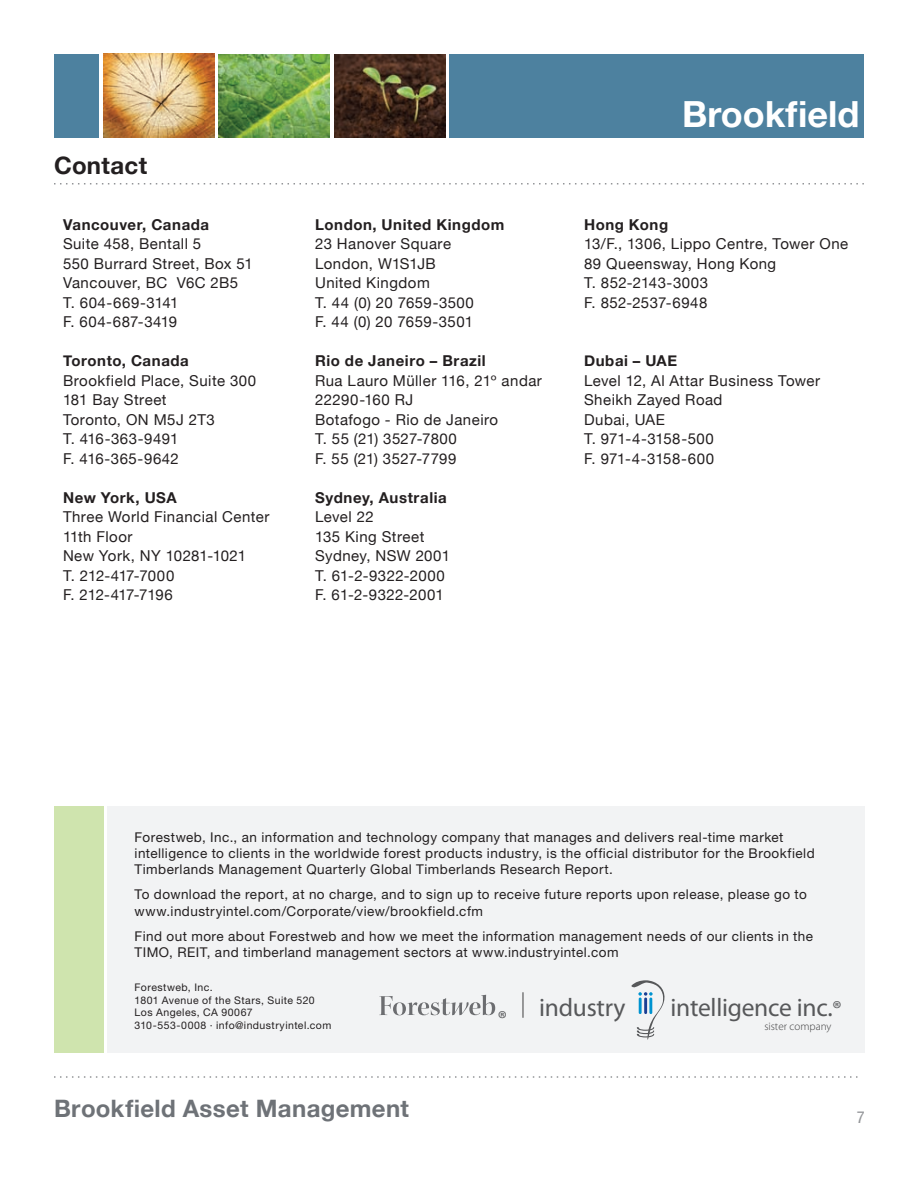
<style>
.page{position:relative;width:918px;height:1188px;background:#fff}
.page>*{position:absolute;margin:0;border:0;box-sizing:border-box;transform-origin:0 0}
.t1{font:700 36px "Helvetica Neue";color:#fff}
.t2{font:25.5px "Myriad Pro";letter-spacing:-.01em;color:#57585a}
.t3{font:700 24px "Helvetica Neue";letter-spacing:.015em;color:#6e7277}
.t4{font:700 24px "Helvetica Neue";letter-spacing:.01em;color:#231f20}
.t5{font:21.9px "Myriad Pro";color:#57585a}
.t6{font:condensed 16.5px "Helvetica Neue LT Std";color:#939598}
.t7{font:15px/19.5px "Helvetica Neue";letter-spacing:.03em;color:#231f20}
.t8{font:700 15px "Helvetica Neue";letter-spacing:.035em;color:#231f20}
.t9{font:13.5px/16.2px "Helvetica Neue LT Std";letter-spacing:.035em;color:#231f20}
.t10{font:300 11.1px "Myriad Pro";color:#3e3e3f}
.t11{font:10.5px/12.6px "Helvetica Neue LT Std";letter-spacing:.045em;color:#231f20}
.s1{font-size:21.9px}
</style>
<div class="page">
<svg style="left:54px;top:1076px;width:804px;height:2px"></svg>
<div style="left:450px;top:54px;width:414px;height:84px;background:#4d819f"></div>
<img style="left:103px;top:54px;width:112px;height:84px">
<img style="left:334px;top:54px;width:112px;height:84px">
<img style="left:219px;top:54px;width:111px;height:84px">
<div style="left:54px;top:54px;width:45px;height:84px;background:#4d819f"></div>
<div style="left:107px;top:806px;width:758px;height:247px;background:#f2f3f4"></div>
<div style="left:55px;top:806px;width:49px;height:247px;background:#cfe4ae"></div>
<svg style="left:631px;top:980px;width:34px;height:60px"></svg>
<svg style="left:379px;top:995px;width:116px;height:20px"></svg>
<svg style="left:523px;top:992px;width:1px;height:26px"></svg>
<svg style="left:54px;top:183px;width:810px;height:2px"></svg>
<h3 class="t4" style="left:54px;top:150px;width:95px">Contact</h3>
<p class="t8" style="left:63px;top:215px;width:148px">Vancouver, Canada</p>
<p class="t7" style="left:63px;top:234px;width:191px">Suite 458, Bentall 5<br>550 Burrard Street, Box 51<br>Vancouver, BC V6C 2B5<br>T. 604-669-3141<br>F. 604-687-3419</p>
<p class="t8" style="left:63px;top:352px;width:127px">Toronto, Canada</p>
<p class="t7" style="left:63px;top:370px;width:195px">Brookfield Place, Suite 300<br>181 Bay Street<br>Toronto, ON M5J 2T3<br>T. 416-363-9491<br>F. 416-365-9642</p>
<p class="t8" style="left:63px;top:488px;width:115px">New York, USA</p>
<p class="t7" style="left:63px;top:507px;width:208px">Three World Financial Center<br>11th Floor<br>New York, NY 10281-1021<br>T. 212-417-7000<br>F. 212-417-7196</p>
<p class="t8" style="left:315px;top:215px;width:191px">London, United Kingdom</p>
<p class="t7" style="left:315px;top:234px;width:160px">23 Hanover Square<br>London, W1S1JB<br>United Kingdom<br>T. 44 (0) 20 7659-3500<br>F. 44 (0) 20 7659-3501</p>
<p class="t8" style="left:315px;top:352px;width:172px">Rio de Janeiro – Brazil</p>
<p class="t7" style="left:315px;top:370px;width:228px">Rua Lauro Müller 116, 21º andar<br>22290-160 RJ<br>Botafogo - Rio de Janeiro<br>T. 55 (21) 3527-7800<br>F. 55 (21) 3527-7799</p>
<p class="t8" style="left:315px;top:488px;width:133px">Sydney, Australia</p>
<p class="t7" style="left:315px;top:507px;width:136px">Level 22<br>135 King Street<br>Sydney, NSW 2001<br>T. 61-2-9322-2000<br>F. 61-2-9322-2001</p>
<h1 class="t1" style="left:682px;top:92px;width:179px">Brookfield</h1>
<p class="t8" style="left:584px;top:215px;width:86px">Hong Kong</p>
<p class="t7" style="left:584px;top:234px;width:266px">13/F., 1306, Lippo Centre, Tower One<br>89 Queensway, Hong Kong<br>T. 852-2143-3003<br>F. 852-2537-6948</p>
<p class="t8" style="left:584px;top:352px;width:95px">Dubai – UAE</p>
<p class="t7" style="left:584px;top:370px;width:237px">Level 12, Al Attar Business Tower<br>Sheikh Zayed Road<br>Dubai, UAE<br>T. 971-4-3158-500<br>F. 971-4-3158-600</p>
<p class="t9" style="left:135px;top:829px;width:682px">Forestweb, Inc., an information and technology company that manages and delivers real-time market intelligence to clients in the worldwide forest products industry, is the official distributor for the Brookfield<br>Timberlands Management Quarterly Global Timberlands Research Report.</p>
<p class="t9" style="left:135px;top:886px;width:674px">To download the report, at no charge, and to sign up to receive future reports upon release, please go to www.industryintel.com/Corporate/view/brookfield.cfm</p>
<p class="t9" style="left:135px;top:928px;width:680px">Find out more about Forestweb and how we meet the information management needs of our clients in the<br>TIMO, REIT, and timberland management sectors at www.industryintel.com</p>
<p class="t11" style="left:135px;top:981px;width:198px">Forestweb, Inc.<br>1801 Avenue of the Stars, Suite 520<br>Los Angeles, CA 90067<br>310-553-0008 · info@industryintel.com</p>
<h2 class="t2" style="left:539px;top:991px;width:88px">industry</h2>
<h2 class="t2" style="left:671px;top:991px;width:173px">intelligence inc.<span class="s1">®</span></h2>
<p class="t10" style="left:764px;top:1020px;width:69px">sister company</p>
<h3 class="t5" style="left:498px;top:1005px;width:11px">®</h3>
<h3 class="t3" style="left:54px;top:1094px;width:357px">Brookfield Asset Management</h3>
<p class="t6" style="left:857px;top:1107px;width:9px">7</p>
</div>
